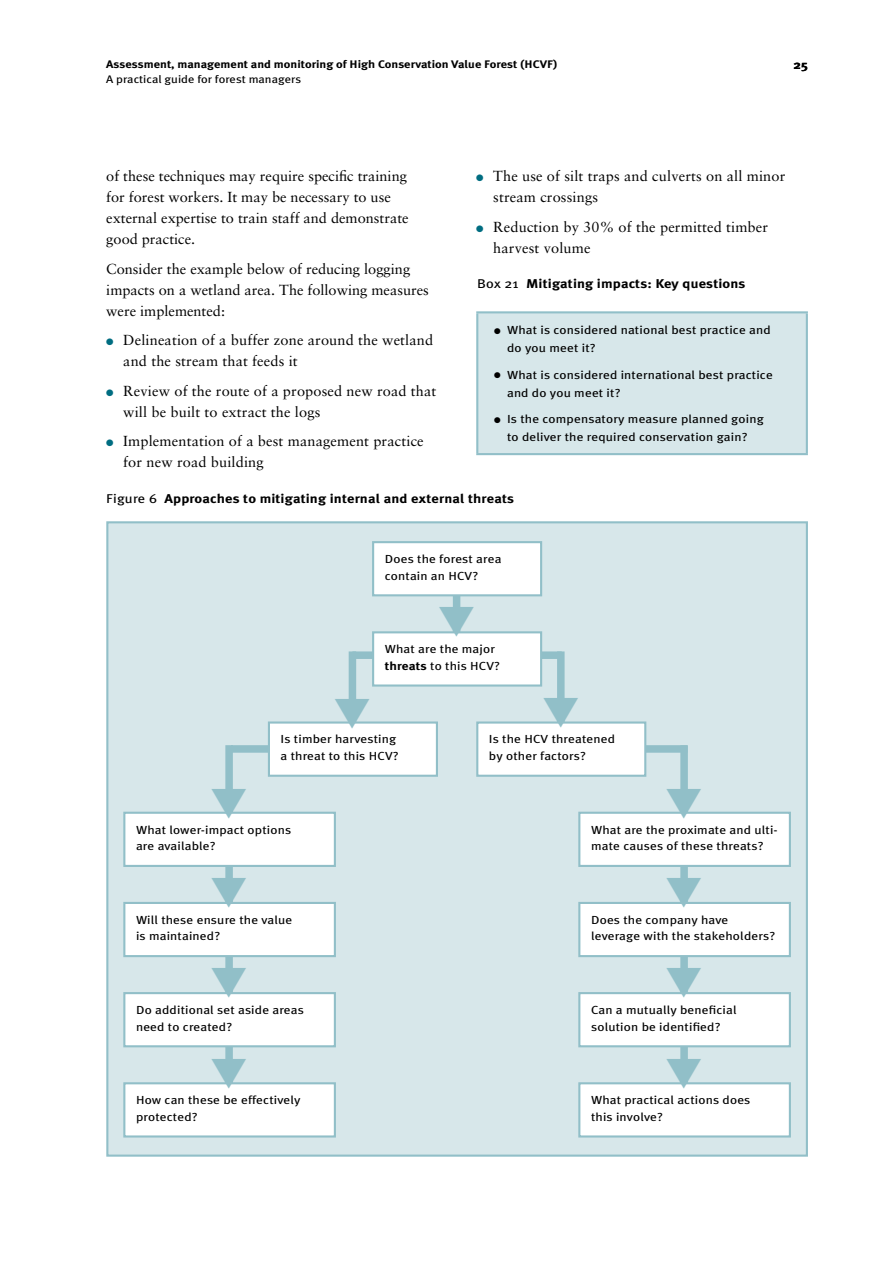
<style>
.page{position:relative;width:893px;height:1263px;background:#fff}
.page>*{position:absolute;margin:0;border:0;box-sizing:border-box;transform-origin:0 0}
.t1{font:42px/90px "Zapf Dingbats";color:#91bfc8;text-align:justify}
.t2{font:14.55px/21px "Sabon";letter-spacing:.01em;color:#000}
.t3{font:700 12.75px "Meta Plus";letter-spacing:.01em;color:#000;scale:1.15 1}
.t4{font:700 12px "Meta Plus";color:#000;scale:1.15 1}
.t5{font:11.7px/16.5px "Meta Plus";letter-spacing:.01em;color:#000;scale:1.15 1}
.t6{font:700 10.95px "Meta Plus";color:#000;scale:1.15 1}
.t7{font:10.95px "Meta Plus";color:#000;scale:1.15 1}
.s1{color:#006d81}
.s2{font-weight:400}
.s3{font-weight:700}
</style>
<div class="page">
<div style="left:477px;top:312px;width:330px;height:142px;background:#d7e7ea"></div>
<hr style="left:476px;top:311px;width:332px;height:2px;background:#91bfc8">
<hr style="left:476px;top:313px;width:2px;height:140px;background:#91bfc8">
<hr style="left:806px;top:313px;width:2px;height:140px;background:#91bfc8">
<hr style="left:476px;top:453px;width:332px;height:2px;background:#91bfc8">
<div style="left:107px;top:522px;width:700px;height:633px;background:#d7e7ea"></div>
<div style="left:485px;top:745px;width:202px;height:8px;background:#91bfc8"></div>
<div style="left:225px;top:745px;width:8px;height:377px;background:#91bfc8"></div>
<div style="left:124px;top:993px;width:211px;height:53px;background:#fff"></div>
<div style="left:123px;top:992px;width:213px;height:55px;border:2px solid #91bfc8"></div>
<div style="left:124px;top:813px;width:211px;height:53px;background:#fff"></div>
<div style="left:123px;top:812px;width:213px;height:55px;border:2px solid #91bfc8"></div>
<div style="left:124px;top:903px;width:211px;height:53px;background:#fff"></div>
<div style="left:123px;top:902px;width:213px;height:55px;border:2px solid #91bfc8"></div>
<div style="left:124px;top:1083px;width:211px;height:53px;background:#fff"></div>
<div style="left:123px;top:1082px;width:213px;height:55px;border:2px solid #91bfc8"></div>
<div style="left:680px;top:745px;width:8px;height:377px;background:#91bfc8"></div>
<div style="left:453px;top:567px;width:7px;height:85px;background:#91bfc8"></div>
<div style="left:373px;top:542px;width:168px;height:53px;background:#fff"></div>
<div style="left:372px;top:541px;width:170px;height:55px;border:2px solid #91bfc8"></div>
<div style="left:349px;top:651px;width:7px;height:85px;background:#91bfc8"></div>
<div style="left:557px;top:651px;width:8px;height:85px;background:#91bfc8"></div>
<div style="left:352px;top:651px;width:210px;height:8px;background:#91bfc8"></div>
<div style="left:373px;top:632px;width:168px;height:53px;background:#fff"></div>
<div style="left:372px;top:631px;width:170px;height:56px;border:2px solid #91bfc8"></div>
<div style="left:231px;top:745px;width:196px;height:8px;background:#91bfc8"></div>
<div style="left:269px;top:722px;width:168px;height:54px;background:#fff"></div>
<div style="left:268px;top:721px;width:170px;height:56px;border:2px solid #91bfc8"></div>
<div style="left:477px;top:722px;width:168px;height:54px;background:#fff"></div>
<div style="left:476px;top:721px;width:170px;height:56px;border:2px solid #91bfc8"></div>
<div style="left:579px;top:903px;width:211px;height:53px;background:#fff"></div>
<div style="left:578px;top:902px;width:213px;height:55px;border:2px solid #91bfc8"></div>
<div style="left:579px;top:1083px;width:211px;height:53px;background:#fff"></div>
<div style="left:578px;top:1082px;width:213px;height:55px;border:2px solid #91bfc8"></div>
<div style="left:579px;top:813px;width:211px;height:53px;background:#fff"></div>
<div style="left:578px;top:812px;width:213px;height:55px;border:2px solid #91bfc8"></div>
<div style="left:579px;top:993px;width:211px;height:53px;background:#fff"></div>
<div style="left:578px;top:992px;width:213px;height:55px;border:2px solid #91bfc8"></div>
<svg style="left:439px;top:607px;width:35px;height:27px"></svg>
<svg style="left:335px;top:698px;width:35px;height:26px"></svg>
<svg style="left:543px;top:698px;width:35px;height:26px"></svg>
<svg style="left:667px;top:1059px;width:34px;height:26px"></svg>
<svg style="left:667px;top:968px;width:34px;height:27px"></svg>
<svg style="left:667px;top:877px;width:34px;height:28px"></svg>
<svg style="left:667px;top:788px;width:34px;height:27px"></svg>
<p class="t6" style="left:106px;top:58px;width:394px">Assessment, management and monitoring of High Conservation Value Forest (HCVF)</p>
<p class="t7" style="left:106px;top:73px;width:171px">A practical guide for forest managers</p>
<p class="t4" style="left:793px;top:58px;width:14px">25</p>
<p class="t2" style="left:106px;top:166px;width:304px">of these techniques may require specific training for forest workers. It may be necessary to use external expertise to train staff and demonstrate good practice.</p>
<p class="t2" style="left:106px;top:258px;width:324px">Consider the example below of reducing logging impacts on a wetland area. The following measures were implemented:</p>
<p class="t2" style="left:123px;top:330px;width:311px;text-indent:-17px"><span class="s1">●</span> Delineation of a buffer zone around the wetland and the stream that feeds it</p>
<p class="t2" style="left:123px;top:380px;width:315px;text-indent:-17px"><span class="s1">●</span> Review of the route of a proposed new road that will be built to extract the logs</p>
<p class="t2" style="left:123px;top:431px;width:302px;text-indent:-17px"><span class="s1">●</span> Implementation of a best management practice for new road building</p>
<p class="t2" style="left:493px;top:166px;width:294px;text-indent:-17px"><span class="s1">●</span> The use of silt traps and culverts on all minor stream crossings</p>
<p class="t2" style="left:493px;top:216px;width:276px;text-indent:-17px"><span class="s1">●</span> Reduction by 30% of the permitted timber harvest volume</p>
<p class="t3" style="left:477px;top:277px;width:235px"><span class="s2">Box 21</span> Mitigating impacts: Key questions</p>
<p class="t5" style="left:507px;top:321px;width:231px;line-height:18px;text-indent:-13px">● What is considered national best practice and do you meet it?</p>
<p class="t5" style="left:507px;top:366px;width:233px;line-height:18px;text-indent:-13px">● What is considered international best practice and do you meet it?</p>
<p class="t5" style="left:494px;top:410px;width:236px;line-height:18px;text-align:center">● Is the compensatory measure planned going to deliver the required conservation gain?</p>
<p class="t3" style="left:106px;top:491px;width:356px"><span class="s2">Figure 6</span> Approaches to mitigating internal and external threats</p>
<p class="t5" style="left:385px;top:551px;width:103px">Does the forest area contain an HCV?</p>
<p class="t5" style="left:385px;top:641px;width:102px">What are the major <span class="s3">threats</span> to this HCV?</p>
<p class="t5" style="left:281px;top:731px;width:104px">Is timber harvesting a threat to this HCV?</p>
<p class="t5" style="left:489px;top:731px;width:111px">Is the HCV threatened by other factors?</p>
<h1 class="t1" style="left:210px;top:759px;width:39px">▼ ▼ ▼ ▼</h1>
<p class="t5" style="left:136px;top:821px;width:137px">What lower-impact options are available?</p>
<p class="t5" style="left:136px;top:911px;width:137px">Will these ensure the value is maintained?</p>
<p class="t5" style="left:136px;top:1001px;width:148px">Do additional set aside areas need to created?</p>
<p class="t5" style="left:591px;top:821px;width:164px">What are the proximate and ulti&shy;mate causes of these threats?</p>
<p class="t5" style="left:591px;top:911px;width:162px">Does the company have leverage with the stakeholders?</p>
<p class="t5" style="left:591px;top:1001px;width:128px">Can a mutually beneficial solution be identified?</p>
<p class="t5" style="left:136px;top:1092px;width:145px">How can these be effectively protected?</p>
<p class="t5" style="left:591px;top:1092px;width:140px">What practical actions does this involve?</p>
</div>
